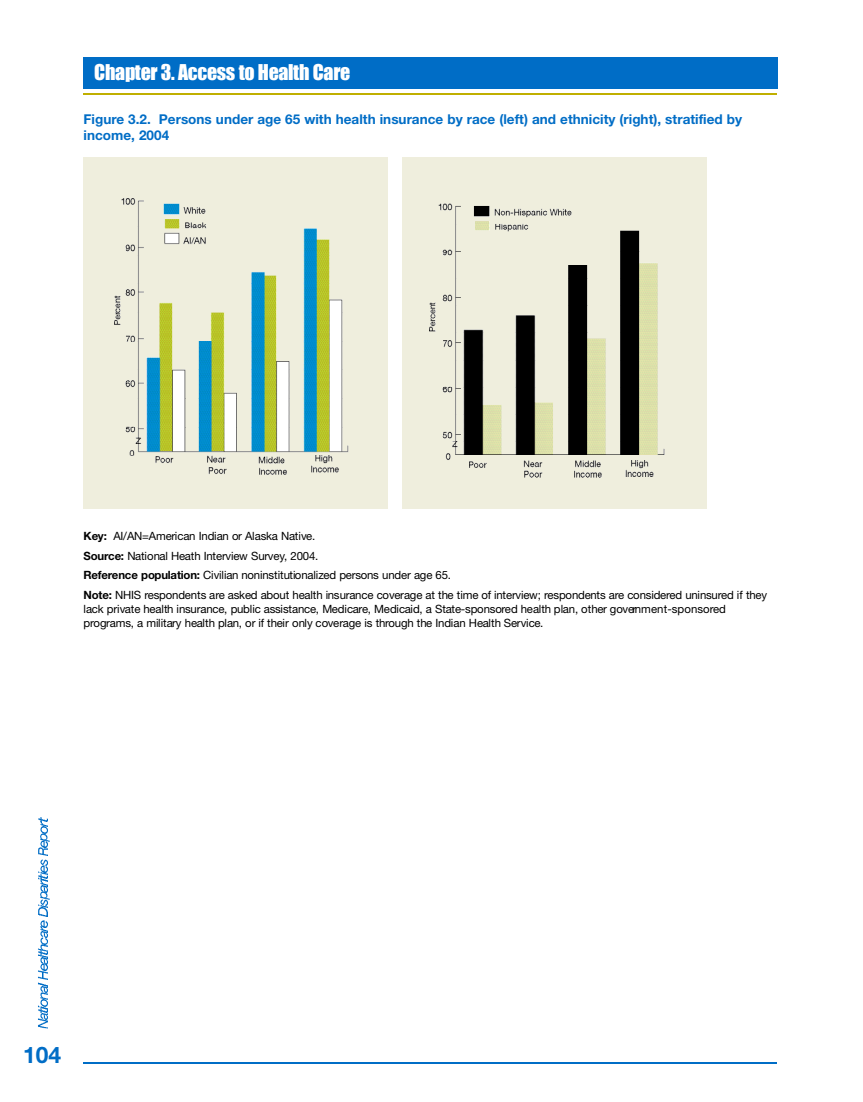
<style>
.page{position:relative;width:863px;height:1102px;background:#fff}
.page>*{position:absolute;margin:0;border:0;box-sizing:border-box;transform-origin:0 0}
.t1{font:700 22.8px "Helvetica Neue";color:#006dc6}
.t2{font:19.95px "Impact";letter-spacing:-.015em;color:#fff}
.t3{font:700 13.5px/16px "Helvetica Neue";color:#006dc6}
.t4{font:11.4px/19.4px "Helvetica Neue";letter-spacing:-.02em;color:#000}
.s1{font-weight:700}
</style>
<div class="page">
<svg style="left:38px;top:817px;width:12px;height:211px"></svg>
<hr style="left:84px;top:93px;width:693px;height:1px;background:#c0af00">
<hr style="left:84px;top:1062px;width:693px;height:1px;background:#006dc6">
<div style="left:84px;top:57px;width:694px;height:32px;background:#006dc6"></div>
<div style="left:84px;top:158px;width:304px;height:350px;background:#efeedd"></div>
<img style="left:121px;top:198px;width:85px;height:28px">
<img style="left:115px;top:226px;width:234px;height:249px">
<div style="left:402px;top:158px;width:304px;height:350px;background:#efeedd"></div>
<img style="left:438px;top:203px;width:134px;height:22px">
<img style="left:429px;top:225px;width:236px;height:253px">
<h2 class="t2" style="left:94px;top:60px;width:258px">Chapter 3. Access to Health Care</h2>
<h2 class="t2" style="left:94px;top:60px;width:83px">H ig h lig h t s</h2>
<p class="t3" style="left:84px;top:112px;width:660px">Figure 3.2. Persons under age 65 with health insurance by race (left) and ethnicity (right), stratified by income, 2004</p>
<p class="t4" style="left:84px;top:527px;width:685px"><span class="s1">Key:</span> AI/AN=American Indian or Alaska Native.<br><span class="s1">S o u rce:</span> National Heath Interview Survey, 2004.<br><span class="s1">R e fe rence population:</span> Civilian noninstitutionalized persons under age 65.<br><span class="s1">N o te :</span> NHIS respondents are asked about health insurance coverage at the time of interview; respondents are considered uninsured if they</p>
<p class="t4" style="left:84px;top:603px;width:644px;line-height:14px">lack private health insurance, public assistance, Medicare, Medicaid, a State-sponsored health plan, other govern m e n t- s p o n s o re d p rograms, a military health plan, or if their only coverage is through the Indian Health Service.</p>
<h1 class="t1" style="left:23px;top:1046px;width:40px">104</h1>
</div>
